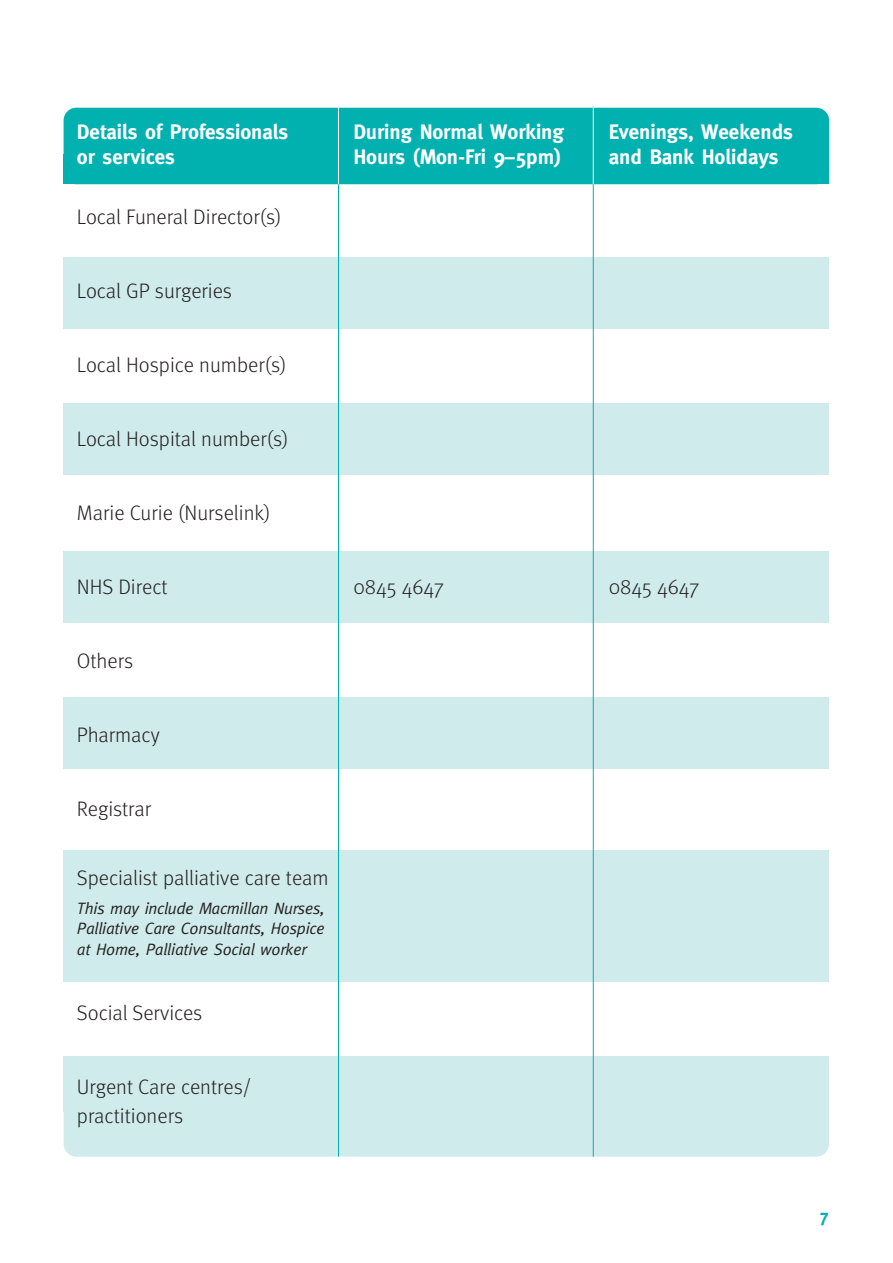
<style>
.page{position:relative;width:893px;height:1263px;background:#fff}
.page>*{position:absolute;margin:0;border:0;box-sizing:border-box;transform-origin:0 0}
.t1{font:300 21px/28.5px "Meta";color:#231f20}
.t2{font:700 21px "Meta";color:#fff}
.t3{font:700 18px "Meta";color:#00b1b0}
.t4{font:italic 16.5px/20.5px "Meta";letter-spacing:-.015em;color:#231f20;text-align:justify}
</style>
<div class="page">
<div style="left:64px;top:257px;width:765px;height:72px;background:#d0ebeb"></div>
<div style="left:64px;top:403px;width:765px;height:72px;background:#d0ebeb"></div>
<div style="left:64px;top:551px;width:765px;height:72px;background:#d0ebeb"></div>
<div style="left:64px;top:697px;width:765px;height:72px;background:#d0ebeb"></div>
<div style="left:64px;top:850px;width:765px;height:132px;background:#d0ebeb"></div>
<div style="left:64px;top:1056px;width:765px;height:101px;background:#d0ebeb;border-radius:13px"></div>
<div style="left:64px;top:108px;width:765px;height:76px;background:#00b1b0;border-radius:13px"></div>
<div style="left:64px;top:154px;width:765px;height:30px;background:#00b1b0"></div>
<hr style="left:593px;top:106px;width:1px;height:1051px;background:#00b1b0">
<hr style="left:338px;top:106px;width:1px;height:1051px;background:#00b1b0">
<hr style="left:593px;top:106px;width:1px;height:78px;background:#fff">
<hr style="left:338px;top:106px;width:1px;height:78px;background:#fff">
<p class="t2" style="left:77px;top:119px;width:213px">Details of Professionals</p>
<p class="t2" style="left:353px;top:119px;width:212px">During Normal Working</p>
<p class="t2" style="left:609px;top:119px;width:186px">Evenings, Weekends</p>
<p class="t2" style="left:77px;top:145px;width:100px">or services</p>
<p class="t2" style="left:353px;top:145px;width:209px">Hours (Mon-Fri 9–5pm)</p>
<p class="t2" style="left:609px;top:145px;width:172px">and Bank Holidays</p>
<p class="t1" style="left:77px;top:202px;width:206px">Local Funeral Director(s)</p>
<p class="t1" style="left:77px;top:276px;width:157px">Local GP surgeries</p>
<p class="t1" style="left:77px;top:350px;width:211px">Local Hospice number(s)</p>
<p class="t1" style="left:77px;top:424px;width:213px">Local Hospital number(s)</p>
<p class="t1" style="left:77px;top:498px;width:195px">Marie Curie (Nurselink)</p>
<p class="t1" style="left:77px;top:572px;width:92px">NHS Direct</p>
<p class="t1" style="left:353px;top:572px;width:92px">0845 4647</p>
<p class="t1" style="left:609px;top:572px;width:92px">0845 4647</p>
<p class="t1" style="left:77px;top:646px;width:58px">Others</p>
<p class="t1" style="left:77px;top:720px;width:84px">Pharmacy</p>
<p class="t1" style="left:77px;top:794px;width:76px">Registrar</p>
<p class="t1" style="left:77px;top:864px;width:253px">Specialist palliative care team</p>
<p class="t4" style="left:77px;top:898px;width:249px">This may include Macmillan Nurses, Palliative Care Consultants, Hospice at Home, Palliative Social worker</p>
<p class="t1" style="left:77px;top:999px;width:127px">Social Services</p>
<p class="t1" style="left:77px;top:1073px;width:176px">Urgent Care centres/ practitioners</p>
<p class="t3" style="left:819px;top:1205px;width:11px">7</p>
</div>
